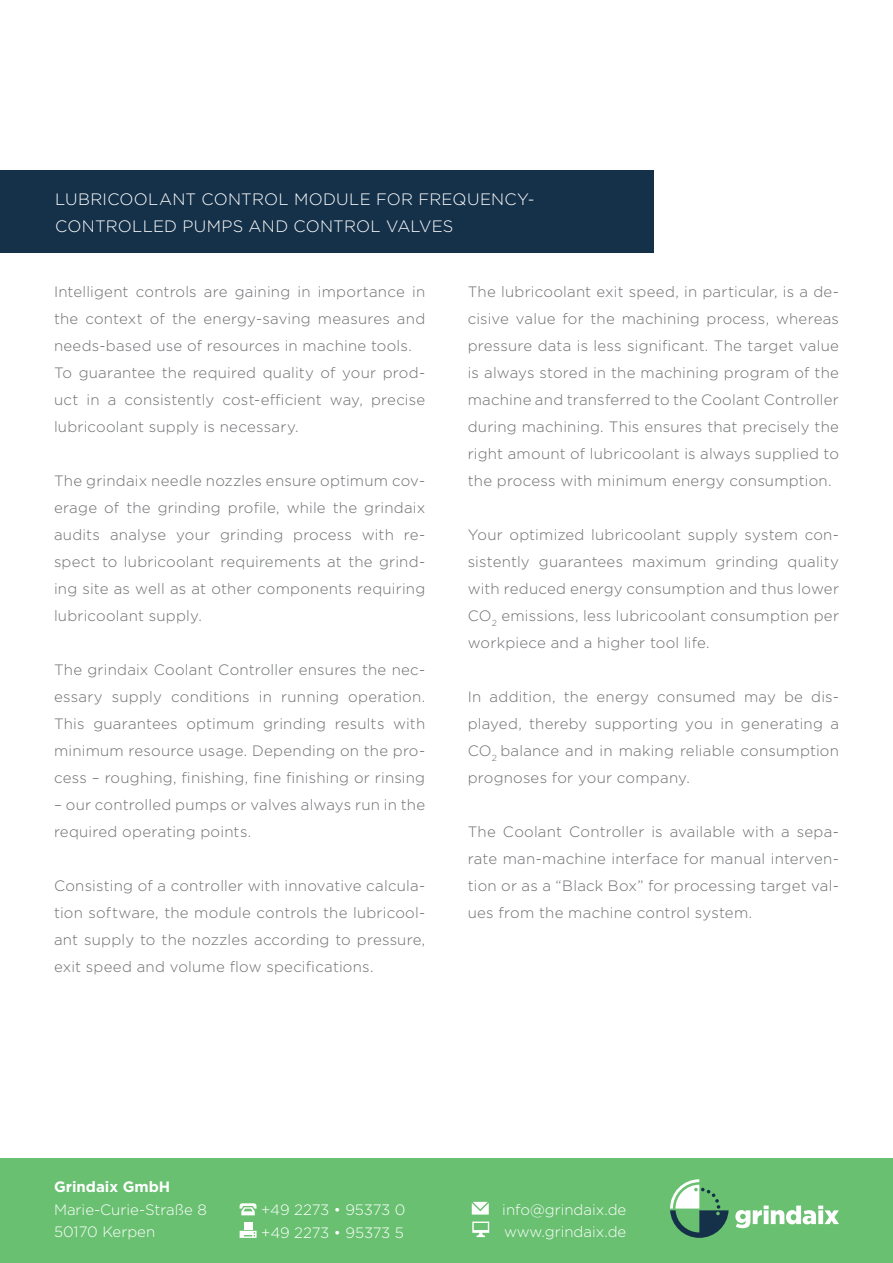
<style>
.page{position:relative;width:893px;height:1263px;background:#fff}
.page>*{position:absolute;margin:0;border:0;box-sizing:border-box;transform-origin:0 0}
.t1{font:300 16.5px/27px "Gotham";letter-spacing:.015em;color:#fff}
.t2{font:300 15px/27px "Gotham";letter-spacing:.015em;color:#6c6d70;text-align:justify}
.t3{font:300 15px "Gotham";color:#fff}
.t4{font:700 15px "Gotham";color:#fff}
</style>
<div class="page">
<div style="left:0;top:1159px;width:893px;height:104px;background:#69c071"></div>
<svg style="left:240px;top:1203px;width:16px;height:12px"></svg>
<div style="left:244px;top:1222px;width:8px;height:7px;background:#fff"></div>
<svg style="left:240px;top:1231px;width:17px;height:7px"></svg>
<svg style="left:472px;top:1202px;width:17px;height:12px"></svg>
<svg style="left:472px;top:1221px;width:17px;height:16px"></svg>
<svg style="left:670px;top:1179px;width:59px;height:59px"></svg>
<svg style="left:735px;top:1205px;width:104px;height:23px"></svg>
<div style="left:0;top:170px;width:653px;height:83px;background:#153149"></div>
<p class="t1" style="left:55px;top:185px;width:481px">LUBRICOOLANT CONTROL MODULE FOR FREQUENCY-<br>CONTROLLED PUMPS AND CONTROL VALVES</p>
<p class="t2" style="left:54px;top:278px;width:373px">Intelligent controls are gaining in importance in the context of the energy-saving measures and needs-based use of resources in machine tools.</p>
<p class="t2" style="left:54px;top:359px;width:373px">To guarantee the required quality of your prod&shy;uct in a consistently cost-efficient way, precise lubricoolant supply is necessary.</p>
<p class="t2" style="left:54px;top:467px;width:373px">The grindaix needle nozzles ensure optimum cov&shy;erage of the grinding profile, while the grindaix audits analyse your grinding process with re&shy;spect to lubricoolant requirements at the grind&shy;ing site as well as at other components requiring lubricoolant supply.</p>
<p class="t2" style="left:54px;top:656px;width:373px">The grindaix Coolant Controller ensures the nec&shy;essary supply conditions in running operation.<br>This guarantees optimum grinding results with minimum resource usage. Depending on the pro&shy;cess – roughing, finishing, fine finishing or rinsing</p>
<p class="t2" style="left:54px;top:791px;width:373px">– our controlled pumps or valves always run in the required operating points.</p>
<p class="t2" style="left:54px;top:872px;width:373px">Consisting of a controller with innovative calcula&shy;tion software, the module controls the lubricool&shy;ant supply to the nozzles according to pressure, exit speed and volume flow specifications.</p>
<p class="t2" style="left:468px;top:278px;width:373px">The lubricoolant exit speed, in particular, is a de&shy;cisive value for the machining process, whereas pressure data is less significant. The target value is always stored in the machining program of the machine and transferred to the Coolant Controller during machining. This ensures that precisely the right amount of lubricoolant is always supplied to the process with minimum energy consumption.</p>
<p class="t2" style="left:468px;top:521px;width:373px">Your optimized lubricoolant supply system con&shy;sistently guarantees maximum grinding quality with reduced energy consumption and thus lower CO<sub>2</sub> emissions, less lubricoolant consumption per workpiece and a higher tool life.</p>
<p class="t2" style="left:468px;top:683px;width:373px">In addition, the energy consumed may be dis&shy;played, thereby supporting you in generating a CO<sub>2</sub> balance and in making reliable consumption prognoses for your company.</p>
<p class="t2" style="left:468px;top:818px;width:373px">The Coolant Controller is available with a sepa&shy;rate man-machine interface for manual interven&shy;tion or as a “Black Box” for processing target val&shy;ues from the machine control system.</p>
<p class="t4" style="left:54px;top:1177px;width:118px">Grindaix GmbH</p>
<p class="t3" style="left:54px;top:1200px;width:154px">Marie-Curie-Straße 8</p>
<p class="t3" style="left:54px;top:1222px;width:103px">50170 Kerpen</p>
<p class="t3" style="left:261px;top:1200px;width:146px">+49 2273 • 95373 0</p>
<p class="t3" style="left:261px;top:1223px;width:144px">+49 2273 • 95373 5</p>
<p class="t3" style="left:502px;top:1200px;width:126px">info@grindaix.de</p>
<p class="t3" style="left:504px;top:1222px;width:124px">www.grindaix.de</p>
</div>
